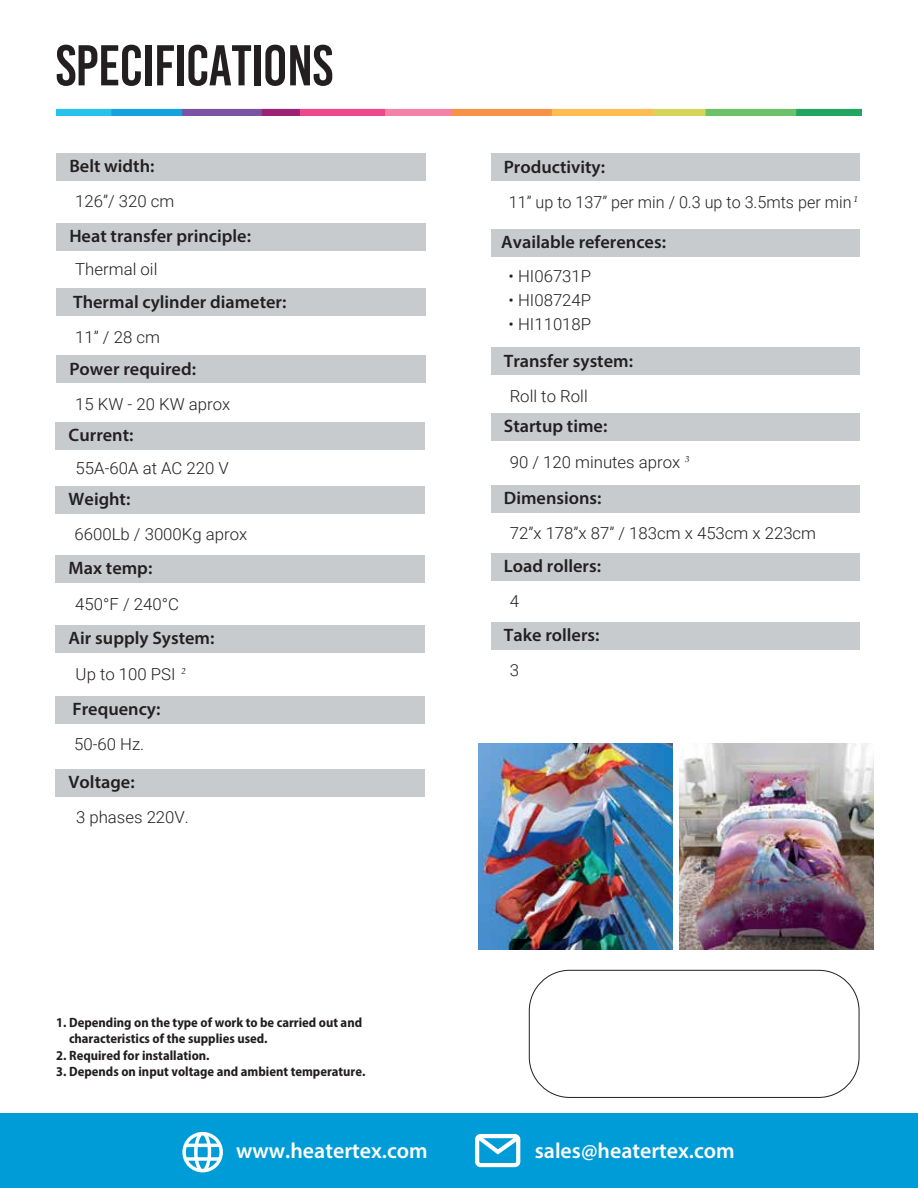
<style>
.page{position:relative;width:918px;height:1188px;background:#fff}
.page>*{position:absolute;margin:0;border:0;box-sizing:border-box;transform-origin:0 0}
.t1{font:57.3px "Bebas Kai";letter-spacing:-.015em;color:#231f20}
.t2{font:600 21.9px "Myriad Pro";color:#fff}
.t3{font:600 18px "Myriad Pro";color:#231f20}
.t4{font:300 16.5px "Roboto";color:#231f20}
.t5{font:700 semi-condensed 13.5px/16.5px "Myriad Pro";color:#231f20}
.t6{font:italic 9px "Palatino Linotype";color:#231f20}
</style>
<div class="page">
<img style="left:479px;top:743px;width:193px;height:206px">
<img style="left:680px;top:743px;width:193px;height:206px">
<img style="left:56px;top:109px;width:806px;height:7px">
<div style="left:56px;top:153px;width:369px;height:28px;background:#c8cbcd"></div>
<div style="left:491px;top:154px;width:368px;height:27px;background:#c8cbcd"></div>
<div style="left:491px;top:553px;width:369px;height:28px;background:#c8cbcd"></div>
<div style="left:491px;top:622px;width:369px;height:28px;background:#c8cbcd"></div>
<div style="left:491px;top:348px;width:368px;height:27px;background:#c8cbcd"></div>
<div style="left:56px;top:223px;width:369px;height:28px;background:#c8cbcd"></div>
<div style="left:56px;top:288px;width:369px;height:28px;background:#c8cbcd"></div>
<div style="left:56px;top:355px;width:369px;height:28px;background:#c8cbcd"></div>
<div style="left:56px;top:422px;width:369px;height:28px;background:#c8cbcd"></div>
<div style="left:491px;top:413px;width:369px;height:28px;background:#c8cbcd"></div>
<div style="left:56px;top:486px;width:369px;height:28px;background:#c8cbcd"></div>
<div style="left:56px;top:555px;width:369px;height:28px;background:#c8cbcd"></div>
<div style="left:56px;top:625px;width:369px;height:28px;background:#c8cbcd"></div>
<div style="left:56px;top:696px;width:369px;height:27px;background:#c8cbcd"></div>
<div style="left:56px;top:769px;width:369px;height:28px;background:#c8cbcd"></div>
<div style="left:491px;top:485px;width:369px;height:28px;background:#c8cbcd"></div>
<div style="left:0;top:1113px;width:918px;height:75px;background:#009cd8"></div>
<svg style="left:475px;top:1134px;width:45px;height:33px"></svg>
<svg style="left:182px;top:1132px;width:41px;height:40px"></svg>
<div style="left:529px;top:970px;width:330px;height:128px;border:1px solid #231f20;border-radius:40px"></div>
<div style="left:491px;top:229px;width:368px;height:28px;background:#c8cbcd"></div>
<h1 class="t1" style="left:56px;top:35px;width:279px">SPECIFICATIONS</h1>
<p class="t3" style="left:69px;top:155px;width:87px">Belt width:</p>
<p class="t4" style="left:75px;top:190px;width:101px">126”/ 320 cm</p>
<p class="t3" style="left:69px;top:225px;width:183px">Heat transfer principle:</p>
<p class="t4" style="left:75px;top:258px;width:84px">Thermal oil</p>
<p class="t3" style="left:73px;top:290px;width:215px">Thermal cylinder diameter:</p>
<p class="t4" style="left:75px;top:326px;width:86px">11” / 28 cm</p>
<p class="t3" style="left:69px;top:357px;width:128px">Power required:</p>
<p class="t4" style="left:75px;top:392px;width:157px">15 KW - 20 KW aprox</p>
<p class="t3" style="left:69px;top:424px;width:66px">Current:</p>
<p class="t4" style="left:76px;top:457px;width:155px">55A-60A at AC 220 V</p>
<p class="t3" style="left:69px;top:488px;width:63px">Weight:</p>
<p class="t4" style="left:75px;top:523px;width:174px">6600Lb / 3000Kg aprox</p>
<p class="t3" style="left:69px;top:557px;width:85px">Max temp:</p>
<p class="t4" style="left:75px;top:592px;width:105px">450°F / 240°C</p>
<p class="t3" style="left:69px;top:627px;width:147px">Air supply System:</p>
<p class="t6" style="left:181px;top:664px;width:6px">2</p>
<p class="t4" style="left:76px;top:662px;width:101px">Up to 100 PSI</p>
<p class="t3" style="left:72px;top:697px;width:89px">Frequency:</p>
<p class="t4" style="left:74px;top:733px;width:72px">50-60 Hz.</p>
<p class="t3" style="left:69px;top:770px;width:68px">Voltage:</p>
<p class="t4" style="left:76px;top:806px;width:114px">3 phases 220V.</p>
<p class="t5" style="left:69px;top:1014px;width:295px;text-indent:-13px">1. Depending on the type of work to be carried out and characteristics of the supplies used.</p>
<p class="t5" style="left:56px;top:1047px;width:155px">2. Required for installation.</p>
<p class="t5" style="left:56px;top:1063px;width:311px">3. Depends on input voltage and ambient temperature.</p>
<p class="t3" style="left:504px;top:155px;width:103px">Productivity:</p>
<p class="t4" style="left:509px;top:190px;width:344px">11” up to 137” per min / 0.3 up to 3.5mts per min</p>
<p class="t6" style="left:853px;top:192px;width:6px">1</p>
<p class="t3" style="left:501px;top:231px;width:166px">Available references:</p>
<p class="t4" style="left:509px;top:265px;width:84px">• HI06731P</p>
<p class="t4" style="left:509px;top:289px;width:84px">• HI08724P</p>
<p class="t4" style="left:509px;top:313px;width:84px">• HI11018P</p>
<p class="t3" style="left:504px;top:349px;width:131px">Transfer system:</p>
<p class="t4" style="left:510px;top:385px;width:80px">Roll to Roll</p>
<p class="t3" style="left:504px;top:415px;width:105px">Startup time:</p>
<p class="t4" style="left:510px;top:450px;width:172px">90 / 120 minutes aprox</p>
<p class="t6" style="left:685px;top:452px;width:6px">3</p>
<p class="t3" style="left:504px;top:487px;width:99px">Dimensions:</p>
<p class="t4" style="left:510px;top:522px;width:308px">72”x 178”x 87” / 183cm x 453cm x 223cm</p>
<p class="t3" style="left:504px;top:555px;width:99px">Load rollers:</p>
<p class="t4" style="left:510px;top:590px;width:11px">4</p>
<p class="t3" style="left:504px;top:623px;width:97px">Take rollers:</p>
<p class="t4" style="left:510px;top:659px;width:11px">3</p>
<h2 class="t2" style="left:236px;top:1137px;width:193px">www.heatertex.com</h2>
<h2 class="t2" style="left:535px;top:1137px;width:202px">sales@heatertex.com</h2>
</div>
